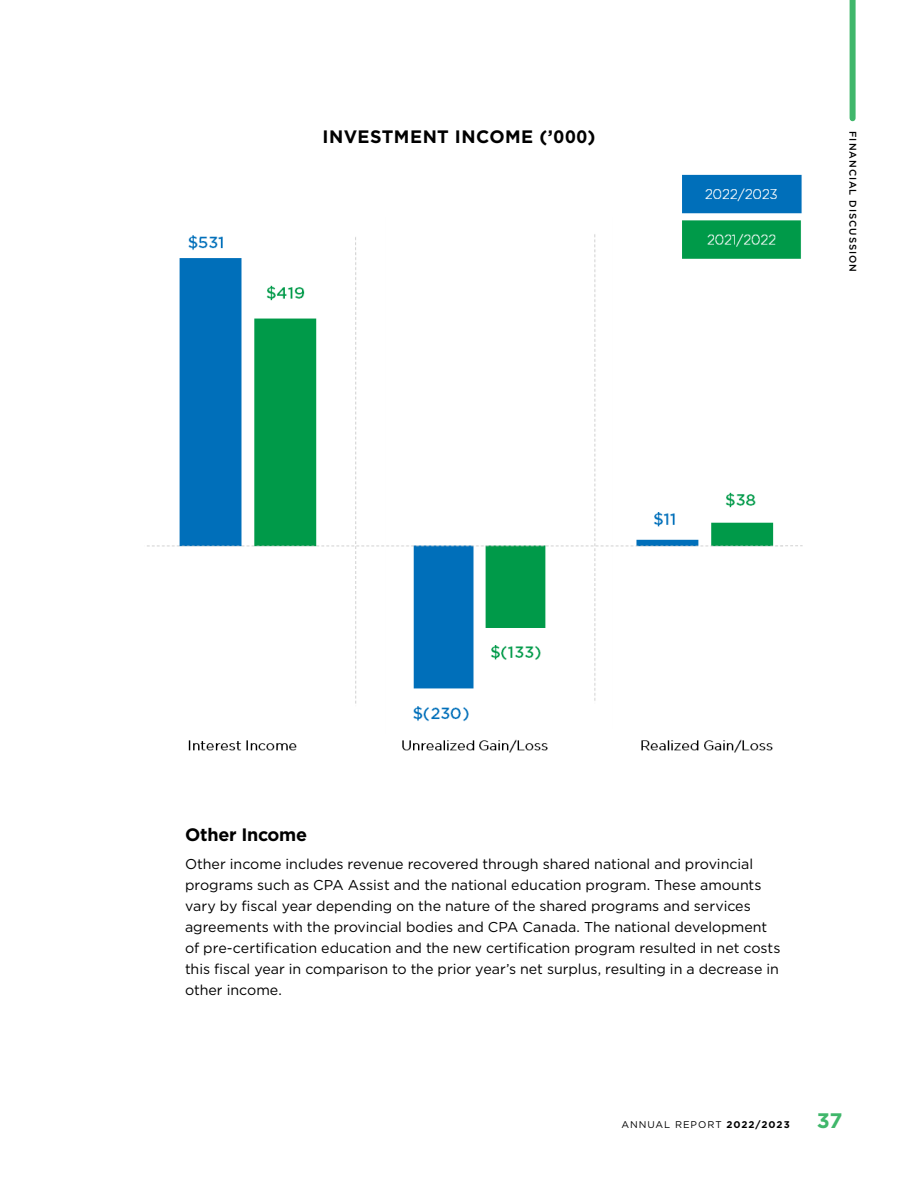
<style>
.page{position:relative;width:918px;height:1188px;background:#fff}
.page>*{position:absolute;margin:0;border:0;box-sizing:border-box;transform-origin:0 0}
.t1{font:700 21px "Gotham";color:#40b76b}
.t2{font:700 18px "Gotham";letter-spacing:.02em;color:#000}
.t3{font:700 18px "Gotham";letter-spacing:-.015em;color:#000}
.t4{font:14.25px/21px "Gotham";color:#000}
.t5{font:9.75px "Gotham";letter-spacing:.1em;color:#000}
.t6{font:500 9.75px "Gotham";letter-spacing:.1em;color:#000}
.s1{font-weight:700}
</style>
<div class="page">
<div style="left:850px;top:0;width:6px;height:118px;background:#40b76b"></div>
<img style="left:147px;top:174px;width:656px;height:579px">
<p class="t2" style="left:323px;top:124px;width:274px">INVESTMENT INCOME (’000)</p>
<p class="t6" style="left:859px;top:131px;width:143px;rotate:90deg">FINANCIAL DISCUSSION</p>
<p class="t3" style="left:185px;top:823px;width:124px">Other Income</p>
<p class="t4" style="left:185px;top:853px;width:597px">Other income includes revenue recovered through shared national and provincial programs such as CPA Assist and the national education program. These amounts vary by fiscal year depending on the nature of the shared programs and services agreements with the provincial bodies and CPA Canada. The national development of pre-certification education and the new certification program resulted in net costs this fiscal year in comparison to the prior year’s net surplus, resulting in a decrease in other income.</p>
<p class="t5" style="left:621px;top:1118px;width:170px">ANNUAL REPORT <span class="s1">2022/2023</span></p>
<h1 class="t1" style="left:817px;top:1106px;width:27px">37</h1>
</div>
